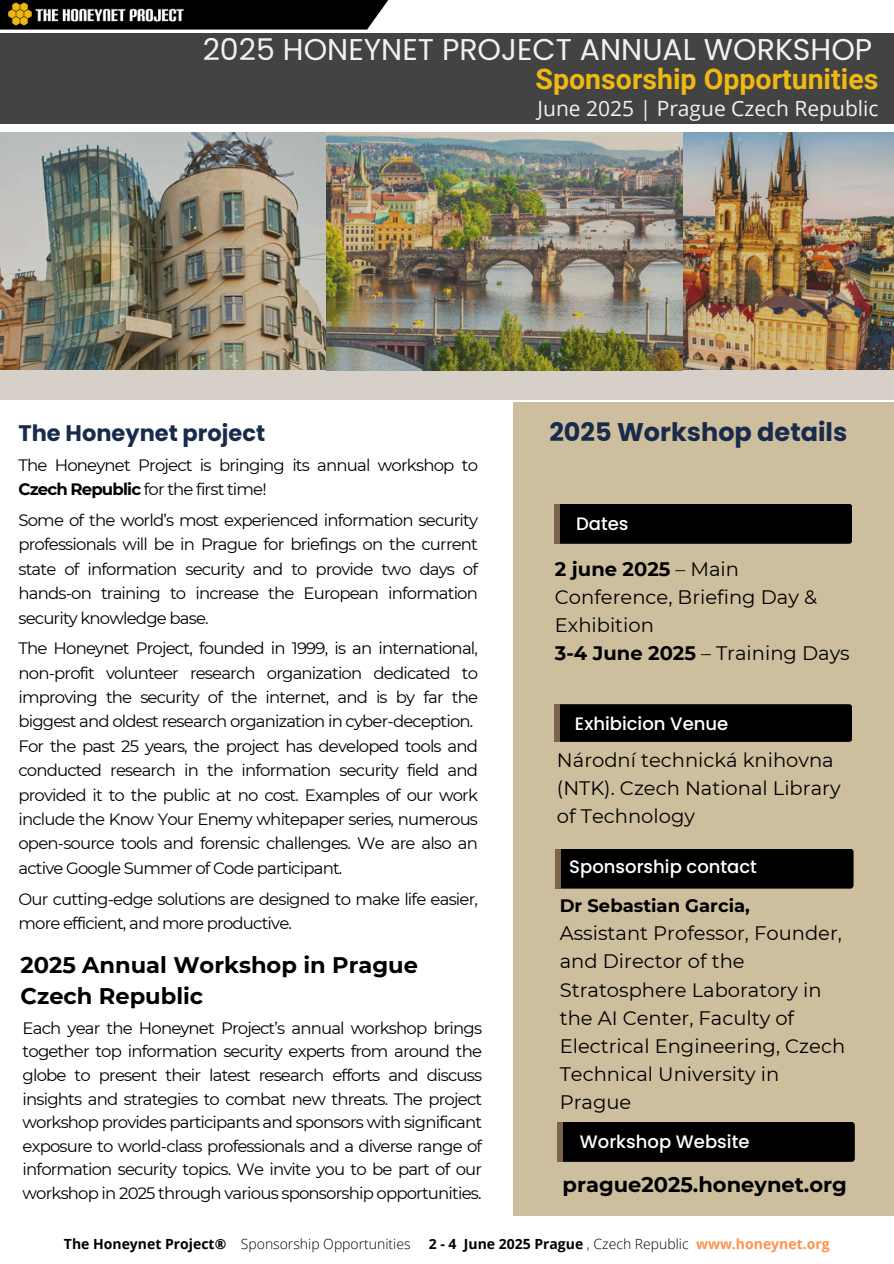
<style>
.page{position:relative;width:894px;height:1264px;background:#fff}
.page>*{position:absolute;margin:0;border:0;box-sizing:border-box;transform-origin:0 0}
.t1{font:30px "Poppins";color:#f1f1f1}
.t2{font:700 28.5px "Roboto";color:#efb813}
.t3{font:700 25.5px "Poppins";color:#182b4b}
.t4{font:700 22.5px/31.5px "Montserrat";color:#000}
.t5{font:700 22.5px "Poppins";color:#182b4b}
.t6{font:21px "Open Sans";color:#f1f1f1}
.t7{font:700 21px "Montserrat";color:#000}
.t8{font:19.5px/28.2px "Montserrat";color:#000}
.t9{font:500 18px "Poppins";color:#fff}
.t10{font:700 18px "Montserrat";color:#000}
.t11{font:16.5px/24.3px "Montserrat";letter-spacing:-.05em;color:#000;text-align:justify}
.t12{font:300 13.95px "Open Sans";color:#000}
.t13{font:700 13.95px "Open Sans";color:#000}
.t14{font:700 13.95px "Open Sans";color:#ff914d}
.s1{font-weight:700}
.s2{font-weight:300}
</style>
<div class="page">
<div style="left:513px;top:402px;width:380px;height:813px;background:#cdbe9e"></div>
<div style="left:556px;top:1121px;width:298px;height:40px;background:#000;border-radius:3px"></div>
<div style="left:556px;top:1121px;width:6px;height:40px;background:#7c634b"></div>
<div style="left:555px;top:848px;width:298px;height:40px;background:#000;border-radius:3px"></div>
<div style="left:555px;top:848px;width:6px;height:40px;background:#7c634b"></div>
<div style="left:554px;top:704px;width:298px;height:38px;background:#000;border-radius:3px"></div>
<div style="left:554px;top:704px;width:6px;height:38px;background:#7c634b"></div>
<div style="left:554px;top:504px;width:298px;height:40px;background:#000;border-radius:3px"></div>
<div style="left:554px;top:504px;width:6px;height:40px;background:#7c634b"></div>
<svg style="left:0;top:0;width:389px;height:30px;background:#111110"></svg>
<img style="left:0;top:133px;width:892px;height:267px">
<img style="left:9px;top:2px;width:25px;height:24px">
<div style="left:0;top:33px;width:893px;height:91px;background:#434343"></div>
<img style="left:34px;top:0;width:151px;height:30px">
<p class="t1" style="left:203px;top:29px;width:671px">2025 HONEYNET PROJECT ANNUAL WORKSHOP</p>
<p class="t2" style="left:535px;top:62px;width:344px">Sponsorship Opportunities</p>
<h3 class="t6" style="left:537px;top:94px;width:342px">June 2025 | Prague Czech Republic</h3>
<p class="t5" style="left:18px;top:417px;width:248px">The Honeynet project</p>
<p class="t11" style="left:18px;top:453px;width:461px">The Honeynet Project is bringing its annual workshop to<br><span class="s1">Czech Republic</span> for the first time!</p>
<h4 class="t11" style="left:18px;top:508px;width:461px">Some of the world’s most experienced information security professionals will be in Prague for briefings on the current state of information security and to provide two days of hands-on training to increase the European information security knowledge base.</h4>
<p class="t11" style="left:18px;top:636px;width:461px">The Honeynet Project, founded in 1999, is an international, non-profit volunteer research organization dedicated to improving the security of the internet, and is by far the biggest and oldest research organization in cyber-deception.</p>
<p class="t11" style="left:18px;top:733px;width:461px">For the past 25 years, the project has developed tools and conducted research in the information security field and provided it to the public at no cost. Examples of our work include the Know Your Enemy whitepaper series, numerous open-source tools and forensic challenges. We are also an active Google Summer of Code participant.</p>
<p class="t11" style="left:18px;top:886px;width:461px">Our cutting-edge solutions are designed to make life easier, more efficient, and more productive.</p>
<p class="t4" style="left:21px;top:948px;width:399px">2025 Annual Workshop in Prague<br>Czech Republic</p>
<p class="t11" style="left:23px;top:1015px;width:461px;line-height:23.7px">Each year the Honeynet Project’s annual workshop brings together top information security experts from around the globe to present their latest research efforts and discuss insights and strategies to combat new threats. The project workshop provides participants and sponsors with significant exposure to world-class professionals and a diverse range of information security topics. We invite you to be part of our workshop in 2025 through various sponsorship opportunities.</p>
<p class="t3" style="left:549px;top:414px;width:299px">2025 Workshop details</p>
<p class="t9" style="left:576px;top:511px;width:54px">Dates</p>
<h6 class="t8" style="left:554px;top:554px;width:263px"><span class="s1">2 june 2025</span> – Main<br>Conference, Briefing Day &amp;<br>Exhibition</h6>
<p class="t8" style="left:554px;top:639px;width:296px"><span class="s1">3-4 June 2025</span> – Training Days</p>
<p class="t9" style="left:574px;top:711px;width:155px">Exhibicion Venue</p>
<h4 class="t8" style="left:556px;top:746px;width:285px">Národní technická knihovna (NTK). Czech National Library of Technology</h4>
<h5 class="t9" style="left:569px;top:854px;width:189px">Sponsorship contact</h5>
<h1 class="t10" style="left:559px;top:894px;width:191px">Dr Sebastian Garcia,</h1>
<h2 class="t8" style="left:559px;top:919px;width:287px">Assistant Professor, Founder, and Director of the<br>Stratosphere Laboratory in the AI Center, Faculty of<br>Electrical Engineering, Czech<br>Technical University in<br>Prague</h2>
<p class="t9" style="left:579px;top:1129px;width:171px">Workshop Website</p>
<h6 class="t7" style="left:562px;top:1172px;width:286px">prague2025.honeynet.org</h6>
<h6 class="t12" style="left:64px;top:1234px;width:348px"><span class="s1">The Honeynet Project®</span> Sponsorship Opportunities</h6>
<h6 class="t13" style="left:429px;top:1234px;width:261px">2 - 4 June 2025 Prague <span class="s2">, Czech Republic</span></h6>
<p class="t14" style="left:695px;top:1234px;width:135px">www.honeynet.org</p>
</div>
